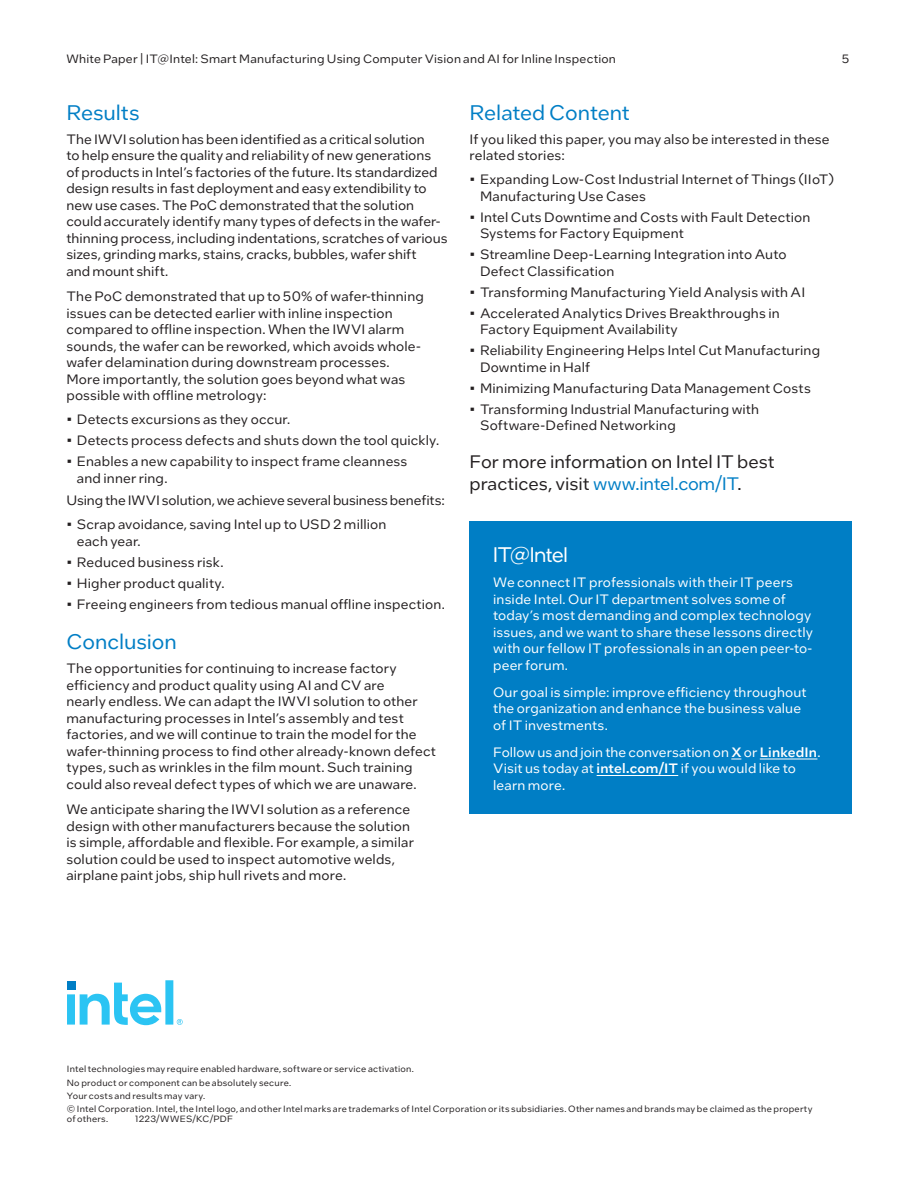
<style>
.page{position:relative;width:918px;height:1188px;background:#fff}
.page>*{position:absolute;margin:0;border:0;box-sizing:border-box;transform-origin:0 0}
.Heading_1{font:21px "Intel One Text";letter-spacing:-.005em;color:#007ec5}
.Callout_Box_Heading{font:21px "Intel One Display";letter-spacing:-.01em;color:#fff}
.Call_to_Action{font:18px/21.6px "Intel One Text";letter-spacing:-.005em;color:#231f20}
.Body_Text{font:13.5px/16.5px "Intel One Text";letter-spacing:.01em;color:#231f20}
.Callout_Box_Text{font:13.5px/16.5px "Intel One Text";letter-spacing:.01em;color:#fff}
.Body_Text-2{font:13.5px "Intel One Text";letter-spacing:-.01em;color:#231f20}
.t1{font:12px "Intel One Text";letter-spacing:.015em;color:#231f20}
.Footnotes_and_Legal_Text{font:9px/9.8px "Intel One Text";letter-spacing:.03em;color:#231f20}
.s1{color:#007ec5}
.s2{font-weight:500}
</style>
<div class="page">
<div style="left:469px;top:521px;width:383px;height:293px;background:#007ec5"></div>
<hr style="left:760px;top:759px;width:57px;height:1px;background:#fff">
<hr style="left:597px;top:775px;width:81px;height:1px;background:#fff">
<svg style="left:67px;top:980px;width:116px;height:45px"></svg>
<p class="t1" style="left:66px;top:51px;width:551px">White Paper | IT@Intel: Smart Manufacturing Using Computer Vision and AI for Inline Inspection</p>
<p class="t1" style="left:842px;top:51px;width:9px">5</p>
<p class="Heading_1" style="left:66px;top:99px;width:75px">Results</p>
<p class="Body_Text" style="left:66px;top:130px;width:383px">The IWVI solution has been identified as a critical solution<br>to help ensure the quality and reliability of new generations<br>of products in Intel’s factories of the future. Its standardized design results in fast deployment and easy extendibility to new use cases. The PoC demonstrated that the solution could accurately identify many types of defects in the wafer&shy;thinning process, including indentations, scratches of various sizes, grinding marks, stains, cracks, bubbles, wafer shift<br>and mount shift.</p>
<p class="Body_Text" style="left:66px;top:288px;width:359px">The PoC demonstrated that up to 50% of wafer-thinning issues can be detected earlier with inline inspection compared to offline inspection. When the IWVI alarm sounds, the wafer can be reworked, which avoids whole&shy;wafer delamination during downstream processes.<br>More importantly, the solution goes beyond what was possible with offline metrology:</p>
<p class="Body_Text" style="left:66px;top:411px;width:225px">• Detects excursions as they occur.</p>
<p class="Body_Text" style="left:66px;top:432px;width:374px">• Detects process defects and shuts down the tool quickly.</p>
<p class="Body_Text" style="left:77px;top:453px;width:332px;text-indent:-10px">• Enables a new capability to inspect frame cleanness and inner ring.</p>
<p class="Body_Text-2" style="left:66px;top:492px;width:380px">Using the IWVI solution, we achieve several business benefits:</p>
<p class="Body_Text" style="left:77px;top:516px;width:311px;text-indent:-10px">• Scrap avoidance, saving Intel up to USD 2 million each year.</p>
<p class="Body_Text" style="left:66px;top:553px;width:159px">• Reduced business risk.</p>
<p class="Body_Text" style="left:66px;top:574px;width:160px">• Higher product quality.</p>
<p class="Body_Text" style="left:66px;top:595px;width:380px">• Freeing engineers from tedious manual offline inspection.</p>
<p class="Heading_1" style="left:66px;top:628px;width:112px">Conclusion</p>
<p class="Body_Text" style="left:66px;top:660px;width:371px">The opportunities for continuing to increase factory efficiency and product quality using AI and CV are<br>nearly endless. We can adapt the IWVI solution to other manufacturing processes in Intel’s assembly and test factories, and we will continue to train the model for the wafer-thinning process to find other already-known defect types, such as wrinkles in the film mount. Such training could also reveal defect types of which we are unaware.</p>
<p class="Body_Text" style="left:66px;top:801px;width:349px">We anticipate sharing the IWVI solution as a reference design with other manufacturers because the solution is simple, affordable and flexible. For example, a similar solution could be used to inspect automotive welds, airplane paint jobs, ship hull rivets and more.</p>
<p class="Heading_1" style="left:470px;top:99px;width:162px">Related Content</p>
<p class="Body_Text" style="left:470px;top:130px;width:362px">If you liked this paper, you may also be interested in these related stories:</p>
<p class="Body_Text" style="left:480px;top:171px;width:356px;text-indent:-10px">• Expanding Low-Cost Industrial Internet of Things (IIoT)<br>Manufacturing Use Cases</p>
<p class="Body_Text" style="left:480px;top:208px;width:332px;text-indent:-10px">• Intel Cuts Downtime and Costs with Fault Detection<br>Systems for Factory Equipment</p>
<p class="Body_Text" style="left:480px;top:246px;width:308px;text-indent:-10px">• Streamline Deep-Learning Integration into Auto<br>Defect Classification</p>
<p class="Body_Text" style="left:470px;top:283px;width:337px">• Transforming Manufacturing Yield Analysis with AI</p>
<p class="Body_Text" style="left:480px;top:304px;width:301px;text-indent:-10px">• Accelerated Analytics Drives Breakthroughs in<br>Factory Equipment Availability</p>
<p class="Body_Text" style="left:480px;top:342px;width:342px;text-indent:-10px">• Reliability Engineering Helps Intel Cut Manufacturing<br>Downtime in Half</p>
<p class="Body_Text" style="left:470px;top:379px;width:343px">• Minimizing Manufacturing Data Management Costs</p>
<p class="Body_Text" style="left:480px;top:400px;width:281px;text-indent:-10px">• Transforming Industrial Manufacturing with<br>Software‑Defined Networking</p>
<p class="Call_to_Action" style="left:470px;top:451px;width:307px">For more information on Intel IT best practices, visit <span class="s1">www.intel.com/IT</span>.</p>
<p class="Callout_Box_Heading" style="left:493px;top:542px;width:76px">IT@Intel</p>
<p class="Callout_Box_Text" style="left:493px;top:574px;width:321px">We connect IT professionals with their IT peers inside Intel. Our IT department solves some of today’s most demanding and complex technology issues, and we want to share these lessons directly with our fellow IT professionals in an open peer-to&shy;peer forum.</p>
<p class="Callout_Box_Text" style="left:493px;top:684px;width:315px">Our goal is simple: improve efficiency throughout the organization and enhance the business value of IT investments.</p>
<p class="Callout_Box_Text" style="left:493px;top:744px;width:329px">Follow us and join the conversation on <span class="s2">X</span> or <span class="s2">LinkedIn</span>.<br>Visit us today at <span class="s2">intel.com/IT</span> if you would like to learn more.</p>
<p class="Footnotes_and_Legal_Text" style="left:67px;top:1064px;width:349px">Intel technologies may require enabled hardware, software or service activation.</p>
<p class="Footnotes_and_Legal_Text" style="left:67px;top:1077px;width:226px">No product or component can be absolutely secure.</p>
<p class="Footnotes_and_Legal_Text" style="left:67px;top:1090px;width:140px">Your costs and results may vary.</p>
<p class="Footnotes_and_Legal_Text" style="left:67px;top:1103px;width:747px">© Intel Corporation. Intel, the Intel logo, and other Intel marks are trademarks of Intel Corporation or its subsidiaries. Other names and brands may be claimed as the property of others.</p>
<p class="Footnotes_and_Legal_Text" style="left:135px;top:1113px;width:99px">1223/WWES/KC/PDF</p>
</div>
